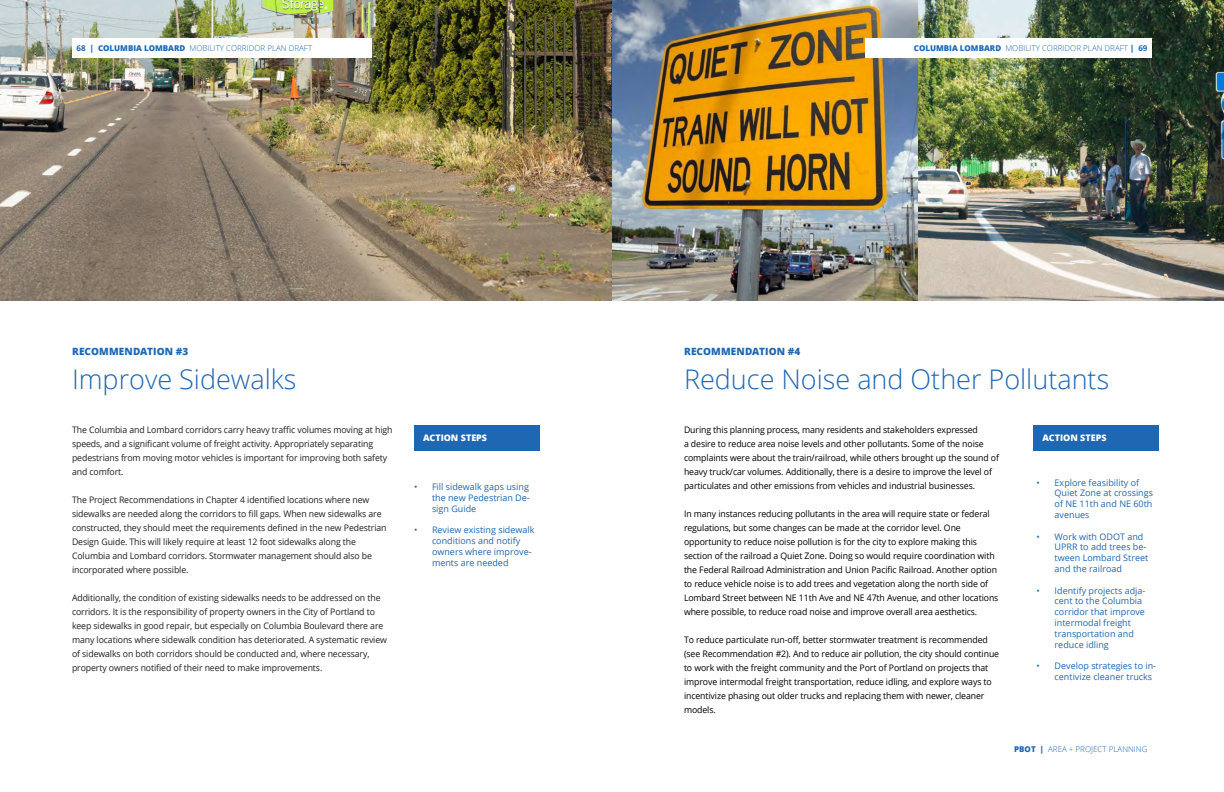
<style>
.page{position:relative;width:1224px;height:792px;background:#fff}
.page>*{position:absolute;margin:0;border:0;box-sizing:border-box;transform-origin:0 0}
.Sidebar_heading{font:300 27px "Open Sans";color:#1e67b3}
.Sidebar_heading-2{font:800 10px "Open Sans";letter-spacing:.01em;color:#1e67b3}
.Body_paragraph{font:9px/14px "Open Sans";letter-spacing:-.01em;color:#000}
.Body_paragraph-2{font:9px/14px "Open Sans";letter-spacing:-.01em;color:#231f20}
.t1{font:9px/10.8px "Open Sans";color:#1e67b3}
.Sidebar_heading-3{font:800 9px "Open Sans";color:#fff}
.t2{font:300 8px "Open Sans";color:#1e67b3}
.s1{font-weight:700}
.s2{font-weight:800}
</style>
<div class="page">
<img style="left:0;top:0;width:1224px;height:300px">
<div style="left:414px;top:425px;width:126px;height:26px;background:#1e67b3"></div>
<div style="left:1033px;top:425px;width:126px;height:26px;background:#1e67b3"></div>
<div style="left:72px;top:39px;width:300px;height:19px;background:#fff"></div>
<div style="left:865px;top:39px;width:287px;height:19px;background:#fff"></div>
<p class="t2" style="left:76px;top:43px;width:237px"><span class="s1">68</span> <span class="s2">| COLUMBIA LOMBARD</span> MOBILITY CORRIDOR PLAN DRAFT</p>
<p class="t2" style="left:914px;top:43px;width:235px"><span class="s2">COLUMBIA LOMBARD</span> MOBILITY CORRIDOR PLAN DRAFT <span class="s2">|</span> <span class="s1">69</span></p>
<p class="Sidebar_heading-2" style="left:72px;top:343px;width:118px">RECOMMENDATION #3</p>
<p class="Sidebar_heading" style="left:72px;top:360px;width:226px">Improve Sidewalks</p>
<p class="Body_paragraph-2" style="left:72px;top:422px;width:322px">The Columbia and Lombard corridors carry heavy traffic volumes moving at high speeds, and a significant volume of freight activity. Appropriately separating pedestrians from moving motor vehicles is important for improving both safety and comfort.</p>
<p class="Body_paragraph-2" style="left:72px;top:492px;width:316px">The Project Recommendations in Chapter 4 identified locations where new sidewalks are needed along the corridors to fill gaps. When new sidewalks are constructed, they should meet the requirements defined in the new Pedestrian Design Guide. This will likely require at least 12 foot sidewalks along the Columbia and Lombard corridors. Stormwater management should also be incorporated where possible.</p>
<p class="Body_paragraph-2" style="left:72px;top:590px;width:317px">Additionally, the condition of existing sidewalks needs to be addressed on the corridors. It is the responsibility of property owners in the City of Portland to keep sidewalks in good repair, but especially on Columbia Boulevard there are many locations where sidewalk condition has deteriorated. A systematic review of sidewalks on both corridors should be conducted and, where necessary, property owners notified of their need to make improvements.</p>
<p class="Sidebar_heading-2" style="left:684px;top:343px;width:118px">RECOMMENDATION #4</p>
<p class="Sidebar_heading" style="left:684px;top:360px;width:427px">Reduce Noise and Other Pollutants</p>
<p class="Body_paragraph" style="left:684px;top:422px;width:317px">During this planning process, many residents and stakeholders expressed<br>a desire to reduce area noise levels and other pollutants. Some of the noise complaints were about the train/railroad, while others brought up the sound of heavy truck/car volumes. Additionally, there is a desire to improve the level of particulates and other emissions from vehicles and industrial businesses.</p>
<p class="Body_paragraph" style="left:684px;top:506px;width:316px">In many instances reducing pollutants in the area will require state or federal regulations, but some changes can be made at the corridor level. One opportunity to reduce noise pollution is for the city to explore making this section of the railroad a Quiet Zone. Doing so would require coordination with the Federal Railroad Administration and Union Pacific Railroad. Another option to reduce vehicle noise is to add trees and vegetation along the north side of Lombard Street between NE 11th Ave and NE 47th Avenue, and other locations where possible, to reduce road noise and improve overall area aesthetics.</p>
<p class="Body_paragraph" style="left:684px;top:632px;width:317px">To reduce particulate run-off, better stormwater treatment is recommended (see Recommendation #2). And to reduce air pollution, the city should continue to work with the freight community and the Port of Portland on projects that improve intermodal freight transportation, reduce idling, and explore ways to incentivize phasing out older trucks and replacing them with newer, cleaner models.</p>
<p class="Sidebar_heading-3" style="left:423px;top:431px;width:66px">ACTION STEPS</p>
<p class="Sidebar_heading-3" style="left:1042px;top:431px;width:66px">ACTION STEPS</p>
<p class="t1" style="left:1055px;top:477px;width:100px;text-indent:-18px">• Explore feasibility of<br>Quiet Zone at crossings of NE 11th and NE 60th avenues</p>
<p class="t1" style="left:1055px;top:531px;width:95px;text-indent:-18px">• Work with ODOT and<br>UPRR to add trees be&shy;tween Lombard Street and the railroad</p>
<p class="t1" style="left:1055px;top:585px;width:92px;text-indent:-18px">• Identify projects adja&shy;cent to the Columbia corridor that improve intermodal freight transportation and reduce idling</p>
<p class="t1" style="left:1055px;top:660px;width:103px;text-indent:-18px">• Develop strategies to in&shy;centivize cleaner trucks</p>
<p class="t1" style="left:432px;top:481px;width:99px;text-align:justify;text-indent:-18px">• Fill sidewalk gaps using the new Pedestrian De&shy;sign Guide</p>
<p class="t1" style="left:432px;top:525px;width:104px;text-indent:-18px">• Review existing sidewalk conditions and notify owners where improve&shy;ments are needed</p>
<p class="t2" style="left:1014px;top:743px;width:135px"><span class="s2">PBOT |</span> AREA + PROJECT PLANNING</p>
</div>
